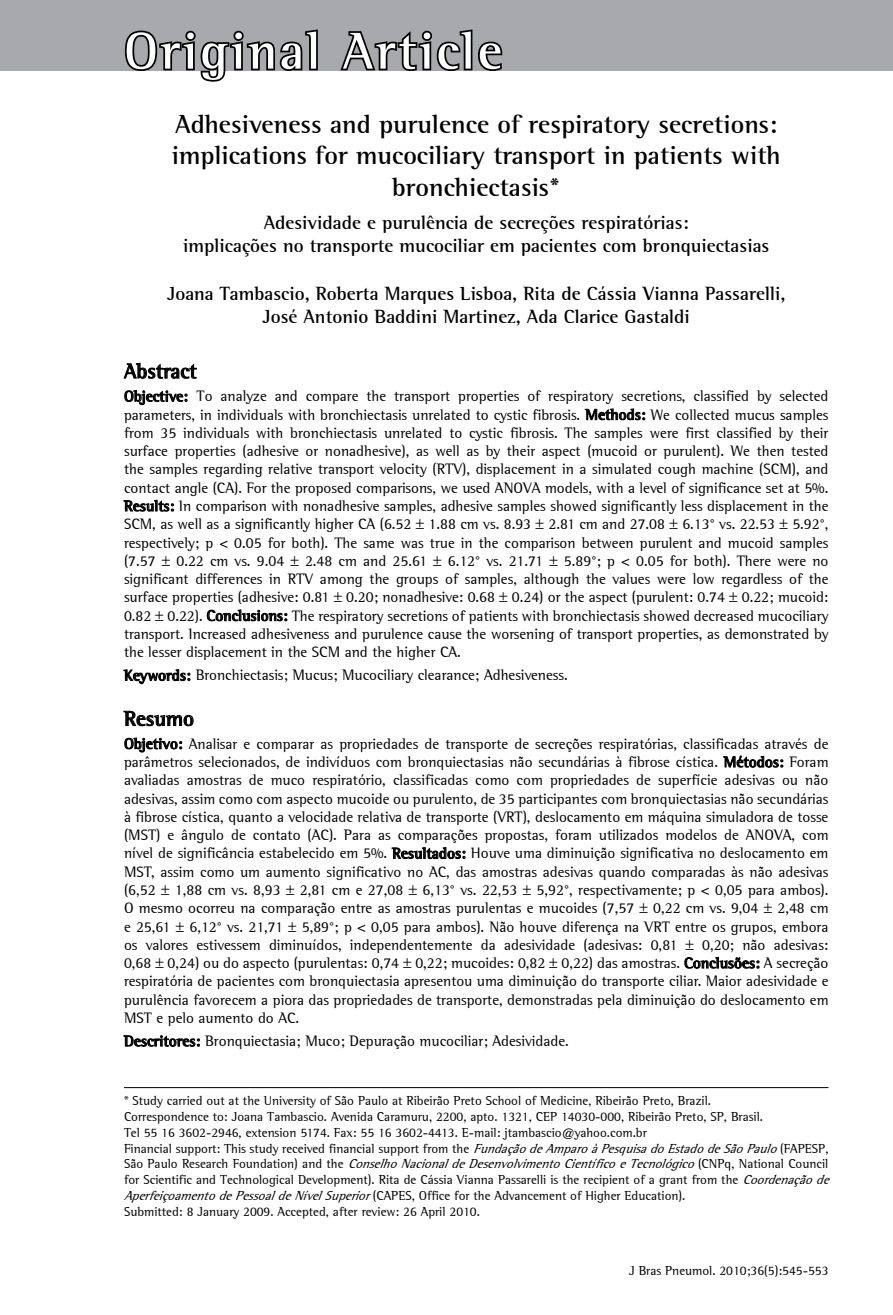
<style>
.page{position:relative;width:893px;height:1315px;background:#fff}
.page>*{position:absolute;margin:0;border:0;box-sizing:border-box;transform-origin:0 0}
.t1{font:700 52.5px "Libre Semi Serif S Si";letter-spacing:.05em;color:#fff}
.t2{font:700 26.25px/31.5px "Libre Semi Serif S Si";color:#000;text-align:center}
.t3{font:700 21px "Libre Semi Serif S Si";color:#000}
.t4{font:700 19.25px/23.1px "Libre Semi Serif S Si";color:#000;text-align:center}
.t5{font:15.22px/18.2px "Libre Semi Serif S Si";color:#000;text-align:justify}
.t6{font:13.12px/15.8px "Libre Semi Serif S Si";color:#000}
.s1{font-weight:700}
.s2{font-style:italic}
</style>
<div class="page">
<div style="left:0;top:0;width:893px;height:70px;background:#a7a9ac"></div>
<svg style="left:124px;top:363px;width:72px;height:15px"></svg>
<svg style="left:125px;top:390px;width:62px;height:15px"></svg>
<svg style="left:585px;top:409px;width:60px;height:11px"></svg>
<svg style="left:124px;top:500px;width:50px;height:11px"></svg>
<svg style="left:207px;top:610px;width:80px;height:11px"></svg>
<svg style="left:124px;top:669px;width:66px;height:15px"></svg>
<svg style="left:124px;top:711px;width:69px;height:15px"></svg>
<svg style="left:125px;top:738px;width:57px;height:14px"></svg>
<svg style="left:723px;top:755px;width:60px;height:12px"></svg>
<svg style="left:392px;top:847px;width:73px;height:11px"></svg>
<svg style="left:685px;top:957px;width:74px;height:11px"></svg>
<svg style="left:124px;top:1035px;width:76px;height:11px"></svg>
<hr style="left:124px;top:1087px;width:704px;height:1px;background:#000">
<svg style="left:123px;top:29px;width:197px;height:53px"></svg>
<svg style="left:338px;top:29px;width:166px;height:42px"></svg>
<h1 class="t1" style="left:124px;top:19px;width:380px">Original Article</h1>
<h2 class="t2" style="left:172px;top:108px;width:610px">Adhesiveness and purulence of respiratory secretions: implications for mucociliary transport in patients with bronchiectasis*</h2>
<p class="t4" style="left:183px;top:211px;width:588px">Adesividade e purulência de secreções respiratórias:<br>implicações no transporte mucociliar em pacientes com bronquiectasias</p>
<p class="t4" style="left:167px;top:282px;width:620px">Joana Tambascio, Roberta Marques Lisboa, Rita de Cássia Vianna Passarelli,<br>José Antonio Baddini Martinez, Ada Clarice Gastaldi</p>
<h3 class="t3" style="left:124px;top:358px;width:74px">Abstract</h3>
<p class="t5" style="left:124px;top:387px;width:706px"><span class="s1">Objective:</span> To analyze and compare the transport properties of respiratory secretions, classified by selected parameters, in individuals with bronchiectasis unrelated to cystic fibrosis. <span class="s1">Methods:</span> We collected mucus samples from 35 individuals with bronchiectasis unrelated to cystic fibrosis. The samples were first classified by their surface properties (adhesive or nonadhesive), as well as by their aspect (mucoid or purulent). We then tested the samples regarding relative transport velocity (RTV), displacement in a simulated cough machine (SCM), and contact angle (CA). For the proposed comparisons, we used ANOVA models, with a level of significance set at 5%.<br><span class="s1">Results:</span> In comparison with nonadhesive samples, adhesive samples showed significantly less displacement in the SCM, as well as a significantly higher CA (6.52 1.88 cm vs. 8.93 2.81 cm and 27.08 6.13° vs. 22.53 5.92°, respectively; p &lt; 0.05 for both). The same was true in the comparison between purulent and mucoid samples (7.57</p>
<p class="t5" style="left:124px;top:551px;width:706px;text-indent:440px">5.89°; p &lt; 0.05 for both). There were no significant differences in RTV among the groups of samples, although the values were low regardless of the surface properties (adhesive: 0.81 0.20; nonadhesive: 0.68 0.24) or the aspect (purulent: 0.74 0.22; mucoid:<br>0.82 0.22). <span class="s1">Conclusions:</span> The respiratory secretions of patients with bronchiectasis showed decreased mucociliary transport. Increased adhesiveness and purulence cause the worsening of transport properties, as demonstrated by the lesser displacement in the SCM and the higher CA.</p>
<p class="t5" style="left:124px;top:666px;width:445px"><span class="s1">Keywords:</span> Bronchiectasis; Mucus; Mucociliary clearance; Adhesiveness.</p>
<h3 class="t3" style="left:124px;top:705px;width:72px">Resumo</h3>
<p class="t5" style="left:124px;top:734px;width:706px"><span class="s1">Objetivo:</span> Analisar e comparar as propriedades de transporte de secreções respiratórias, classificadas através de parâmetros selecionados, de indivíduos com bronquiectasias não secundárias à fibrose cística. <span class="s1">Métodos:</span> Foram avaliadas amostras de muco respiratório, classificadas como com propriedades de superfície adesivas ou não adesivas, assim como com aspecto mucoide ou purulento, de 35 participantes com bronquiectasias não secundárias à fibrose cística, quanto a velocidade relativa de transporte (VRT), deslocamento em máquina simuladora de tosse (MST) e ângulo de contato (AC). Para as comparações propostas, foram utilizados modelos de ANOVA, com nível de significância estabelecido em 5%. <span class="s1">Resultados:</span> Houve uma diminuição significativa no deslocamento em MST, assim como um aumento significativo no AC, das amostras adesivas quando comparadas às não adesivas (6,52</p>
<p class="t5" style="left:176px;top:551px;width:109px">0.22 cm vs. 9.04</p>
<p class="t5" style="left:305px;top:551px;width:123px">2.48 cm and 25.61</p>
<p class="t5" style="left:448px;top:551px;width:97px">6.12° vs. 21.71</p>
<p class="t5" style="left:124px;top:880px;width:706px;text-indent:413px">5,92°, respectivamente; p &lt; 0,05 para ambos).<br>O mesmo ocorreu na comparação entre as amostras purulentas e mucoides (7,57 0,22 cm vs. 9,04</p>
<p class="t5" style="left:175px;top:880px;width:107px">1,88 cm vs. 8,93</p>
<p class="t5" style="left:300px;top:880px;width:105px">2,81 cm e 27,08</p>
<p class="t5" style="left:423px;top:880px;width:96px">6,13° vs. 22,53</p>
<p class="t5" style="left:124px;top:899px;width:706px;text-indent:653px">2,48 cm e 25,61 6,12° vs. 21,71 5,89°; p &lt; 0,05 para ambos). Não houve diferença na VRT entre os grupos, embora os valores estivessem diminuídos, independentemente da adesividade (adesivas: 0,81</p>
<p class="t5" style="left:124px;top:935px;width:706px;text-indent:578px">0,20; não adesivas:<br>0,68 0,24) ou do aspecto (purulentas: 0,74 0,22; mucoides: 0,82 0,22) das amostras. <span class="s1">Conclusões:</span> A secreção respiratória de pacientes com bronquiectasia apresentou uma diminuição do transporte ciliar. Maior adesividade e purulência favorecem a piora das propriedades de transporte, demonstradas pela diminuição do deslocamento em MST e pelo aumento do AC.</p>
<p class="t5" style="left:124px;top:1032px;width:446px"><span class="s1">Descritores:</span> Bronquiectasia; Muco; Depuração mucociliar; Adesividade.</p>
<p class="t6" style="left:124px;top:1093px;width:712px">* Study carried out at the University of São Paulo at Ribeirão Preto School of Medicine, Ribeirão Preto, Brazil.<br>Correspondence to: Joana Tambascio. Avenida Caramuru, 2200, apto. 1321, CEP 14030-000, Ribeirão Preto, SP, Brasil.<br>Tel 55 16 3602-2946, extension 5174. Fax: 55 16 3602-4413. E-mail: jtambascio@yahoo.com.br<br>Financial support: This study received financial support from the <span class="s2">FundaçãodeAmparoàPesquisadoEstadodeSãoPaulo</span>(FAPESP, S ã o P a u l o R e s e a r c h F o u n d a t i o n ) a n d t h e <span class="s2">ConselhoNacionaldeDesenvolvimentoCientíficoeTecnológico</span>( C N P q , N a t i o n a l C o u n c i l for Scientific and Technological Development). Rita de Cássia Vianna Passarelli is the recipient of a grant from the <span class="s2">Coordenaçãode AperfeiçoamentodePessoaldeNívelSuperior</span>(CAPES, Office for the Advancement of Higher Education).<br>Submitted: 8 January 2009. Accepted, after review: 26 April 2010.</p>
<p class="t6" style="left:629px;top:1263px;width:201px">J Bras Pneumol. 2010;36(5):545-553</p>
</div>
